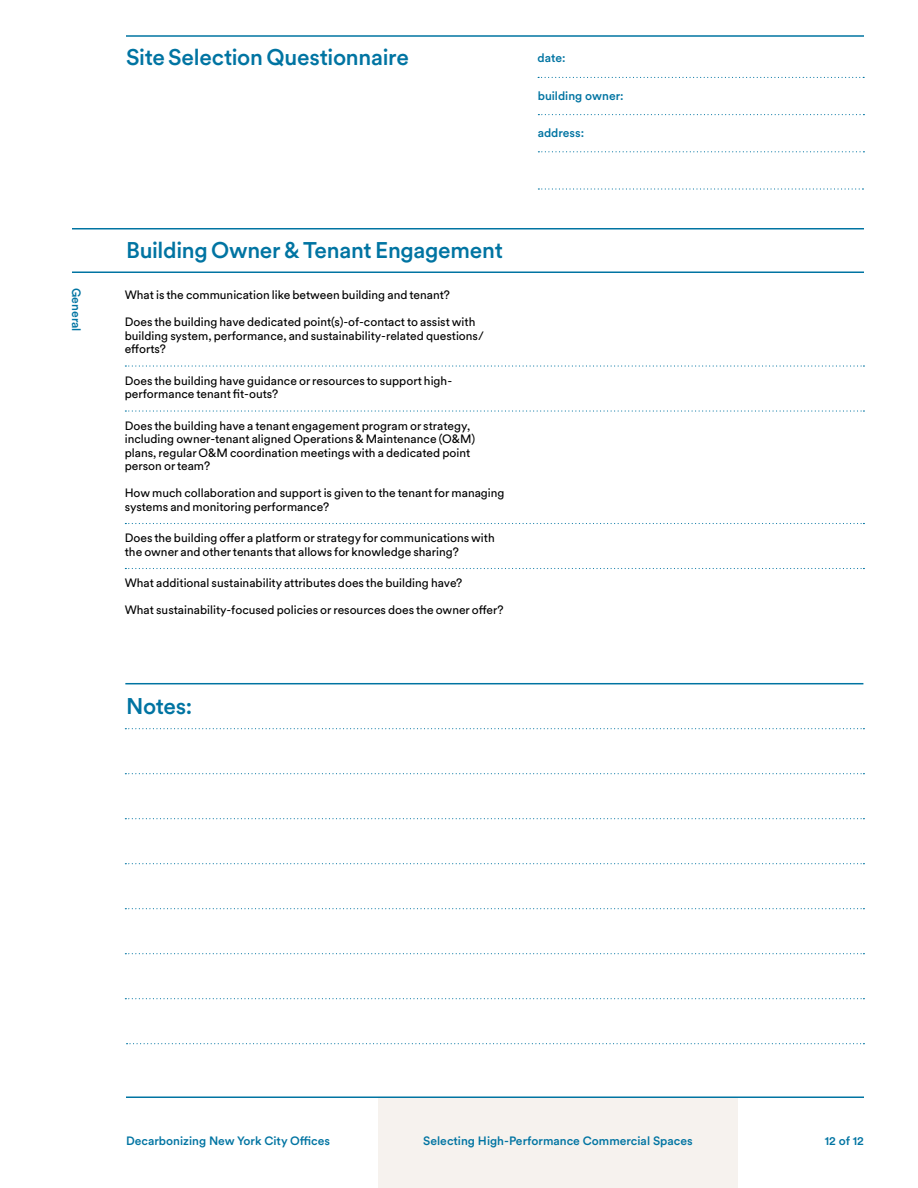
<style>
.page{position:relative;width:918px;height:1188px;background:#fff}
.page>*{position:absolute;margin:0;border:0;box-sizing:border-box;transform-origin:0 0}
.t1{font:500 22.5px "Circular XX";letter-spacing:-.015em;color:#0074a2}
.t2{font:12px/13.5px "Circular XX";color:#000}
.t3{font:500 12px "Circular XX";color:#0074a2}
</style>
<div class="page">
<hr style="left:126px;top:35px;width:738px;height:2px;background:#0074a2">
<svg style="left:538px;top:77px;width:326px;height:1px"></svg>
<svg style="left:538px;top:114px;width:326px;height:1px"></svg>
<svg style="left:538px;top:151px;width:326px;height:1px"></svg>
<svg style="left:538px;top:188px;width:325px;height:2px"></svg>
<hr style="left:72px;top:272px;width:792px;height:1px;background:#0074a2">
<hr style="left:72px;top:228px;width:792px;height:2px;background:#0074a2">
<svg style="left:125px;top:365px;width:739px;height:2px"></svg>
<svg style="left:125px;top:410px;width:739px;height:2px"></svg>
<svg style="left:125px;top:523px;width:739px;height:1px"></svg>
<svg style="left:125px;top:568px;width:739px;height:1px"></svg>
<hr style="left:125px;top:683px;width:738px;height:1px;background:#0074a2">
<svg style="left:125px;top:728px;width:739px;height:1px"></svg>
<svg style="left:125px;top:773px;width:739px;height:1px"></svg>
<svg style="left:125px;top:818px;width:739px;height:1px"></svg>
<svg style="left:125px;top:863px;width:739px;height:1px"></svg>
<svg style="left:125px;top:908px;width:739px;height:1px"></svg>
<svg style="left:125px;top:953px;width:739px;height:1px"></svg>
<svg style="left:125px;top:998px;width:739px;height:1px"></svg>
<svg style="left:127px;top:1043px;width:737px;height:1px"></svg>
<div style="left:378px;top:1098px;width:360px;height:90px;background:#f6f2ee"></div>
<hr style="left:126px;top:1096px;width:738px;height:2px;background:#0074a2">
<p class="t3" style="left:84px;top:288px;width:45px;rotate:90deg">General</p>
<h1 class="t1" style="left:126px;top:42px;width:284px">Site Selection Questionnaire</h1>
<p class="t3" style="left:538px;top:50px;width:30px">date:</p>
<p class="t3" style="left:538px;top:88px;width:87px">building owner:</p>
<p class="t3" style="left:538px;top:125px;width:48px">address:</p>
<h1 class="t1" style="left:126px;top:235px;width:378px">Building Owner &amp; Tenant Engagement</h1>
<p class="t2" style="left:125px;top:288px;width:327px">What is the communication like between building and tenant?</p>
<p class="t2" style="left:125px;top:315px;width:361px">Does the building have dedicated point(s)-of-contact to assist with building system, performance, and sustainability-related questions/ efforts?</p>
<p class="t2" style="left:125px;top:373px;width:329px">Does the building have guidance or resources to support high&shy;performance tenant fit-outs?</p>
<p class="t2" style="left:125px;top:418px;width:352px">Does the building have a tenant engagement program or strategy, including owner-tenant aligned Operations &amp; Maintenance (O&amp;M) plans, regular O&amp;M coordination meetings with a dedicated point person or team?</p>
<p class="t2" style="left:125px;top:486px;width:381px">How much collaboration and support is given to the tenant for managing systems and monitoring performance?</p>
<p class="t2" style="left:125px;top:531px;width:371px">Does the building offer a platform or strategy for communications with the owner and other tenants that allows for knowledge sharing?</p>
<p class="t2" style="left:125px;top:576px;width:339px">What additional sustainability attributes does the building have?</p>
<p class="t2" style="left:125px;top:603px;width:380px">What sustainability-focused policies or resources does the owner offer?</p>
<h1 class="t1" style="left:126px;top:691px;width:68px">Notes:</h1>
<p class="t3" style="left:126px;top:1133px;width:206px">Decarbonizing New York City Offices</p>
<p class="t3" style="left:423px;top:1133px;width:271px">Selecting High-Performance Commercial Spaces</p>
<p class="t3" style="left:825px;top:1133px;width:41px">12 of 12</p>
</div>
